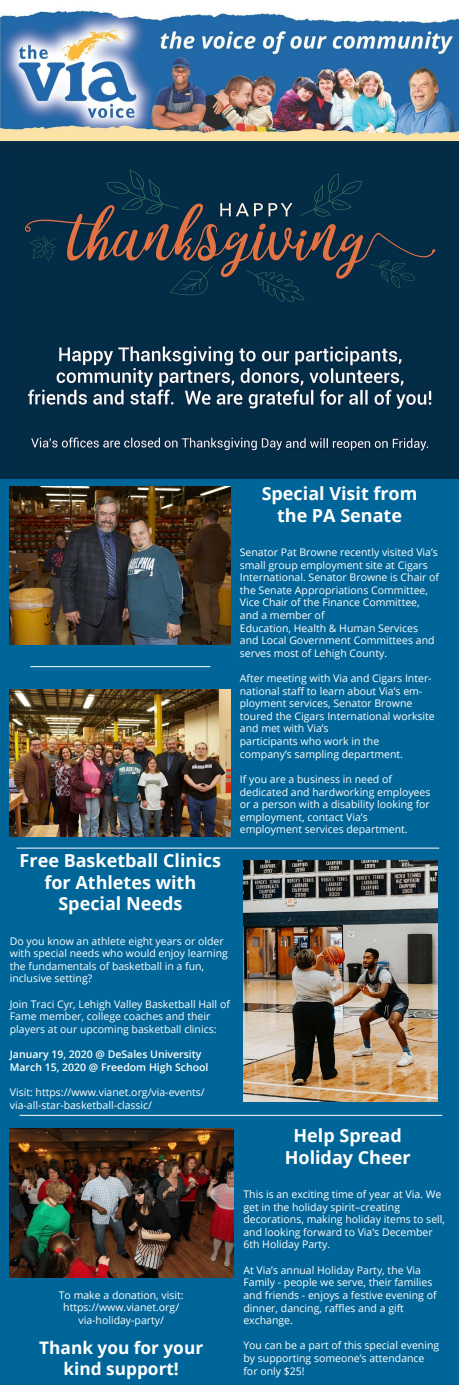
<style>
.page{position:relative;width:459px;height:1385px;background:#fff}
.page>*{position:absolute;margin:0;border:0;box-sizing:border-box;transform-origin:0 0}
.t1{font:700 18px/21.6px "Open Sans";color:#fff;text-align:center}
.t2{font:700 17.25px/20.7px "Open Sans";color:#fff;text-align:center}
.t3{font:10.5px/12.6px "Open Sans";color:#fff}
.t4{font:600 10.5px/12.6px "Open Sans";color:#fff}
</style>
<div class="page">
<div style="left:0;top:478px;width:459px;height:906px;background:#069"></div>
<img style="left:0;top:9px;width:459px;height:132px">
<img style="left:0;top:141px;width:459px;height:337px">
<img style="left:10px;top:486px;width:221px;height:158px">
<img style="left:10px;top:689px;width:221px;height:147px">
<hr style="left:30px;top:666px;width:180px;height:1px;background:#fff">
<hr style="left:16px;top:847px;width:423px;height:1px;background:#fff">
<img style="left:243px;top:860px;width:195px;height:241px">
<hr style="left:20px;top:1114px;width:422px;height:1px;background:#fff">
<img style="left:9px;top:1128px;width:224px;height:149px">
<h1 class="t1" style="left:20px;top:849px;width:203px">Free Basketball Clinics for Athletes with<br>Special Needs</h1>
<p class="t3" style="left:10px;top:934px;width:220px">Do you know an athlete eight years or older with special needs who would enjoy learning the fundamentals of basketball in a fun, inclusive setting?</p>
<p class="t3" style="left:10px;top:997px;width:222px">Join Traci Cyr, Lehigh Valley Basketball Hall of<br>Fame member, college coaches and their players at our upcoming basketball clinics:</p>
<p class="t4" style="left:10px;top:1047px;width:200px">January 19, 2020 @ DeSales University<br>March 15, 2020 @ Freedom High School</p>
<p class="t3" style="left:10px;top:1085px;width:196px">Visit: https://www.vianet.org/via-events/ via-all-star-basketball-classic/</p>
<p class="t3" style="left:59px;top:1287px;width:126px;text-align:center">To make a donation, visit: https://www.vianet.org/ via-holiday-party/</p>
<h2 class="t2" style="left:39px;top:1336px;width:165px">Thank you for your kind support!</h2>
<h1 class="t1" style="left:262px;top:482px;width:157px">Special Visit from the PA Senate</h1>
<p class="t3" style="left:240px;top:545px;width:201px">Senator Pat Browne recently visited Via’s small group employment site at Cigars International. Senator Browne is Chair of the Senate Appropriations Committee, Vice Chair of the Finance Committee, and a member of<br>Education, Health &amp; Human Services and Local Government Committees and serves most of Lehigh County.</p>
<p class="t3" style="left:240px;top:671px;width:196px">After meeting with Via and Cigars Inter&shy;national staff to learn about Via’s em&shy;ployment services, Senator Browne toured the Cigars International worksite and met with Via’s<br>participants who work in the<br>company’s sampling department.</p>
<p class="t3" style="left:240px;top:772px;width:192px">If you are a business in need of dedicated and hardworking employees or a person with a disability looking for employment, contact Via’s employment services department.</p>
<h1 class="t1" style="left:285px;top:1124px;width:127px">Help Spread<br>Holiday Cheer</h1>
<p class="t3" style="left:243px;top:1187px;width:203px">This is an exciting time of year at Via. We get in the holiday spirit–creating decorations, making holiday items to sell, and looking forward to Via’s December 6th Holiday Party.</p>
<p class="t3" style="left:243px;top:1262px;width:195px">At Via’s annual Holiday Party, the Via<br>Family - people we serve, their families and friends - enjoys a festive evening of dinner, dancing, raffles and a gift exchange.</p>
<p class="t3" style="left:243px;top:1338px;width:197px">You can be a part of this special evening by supporting someone’s attendance for only $25!</p>
</div>
